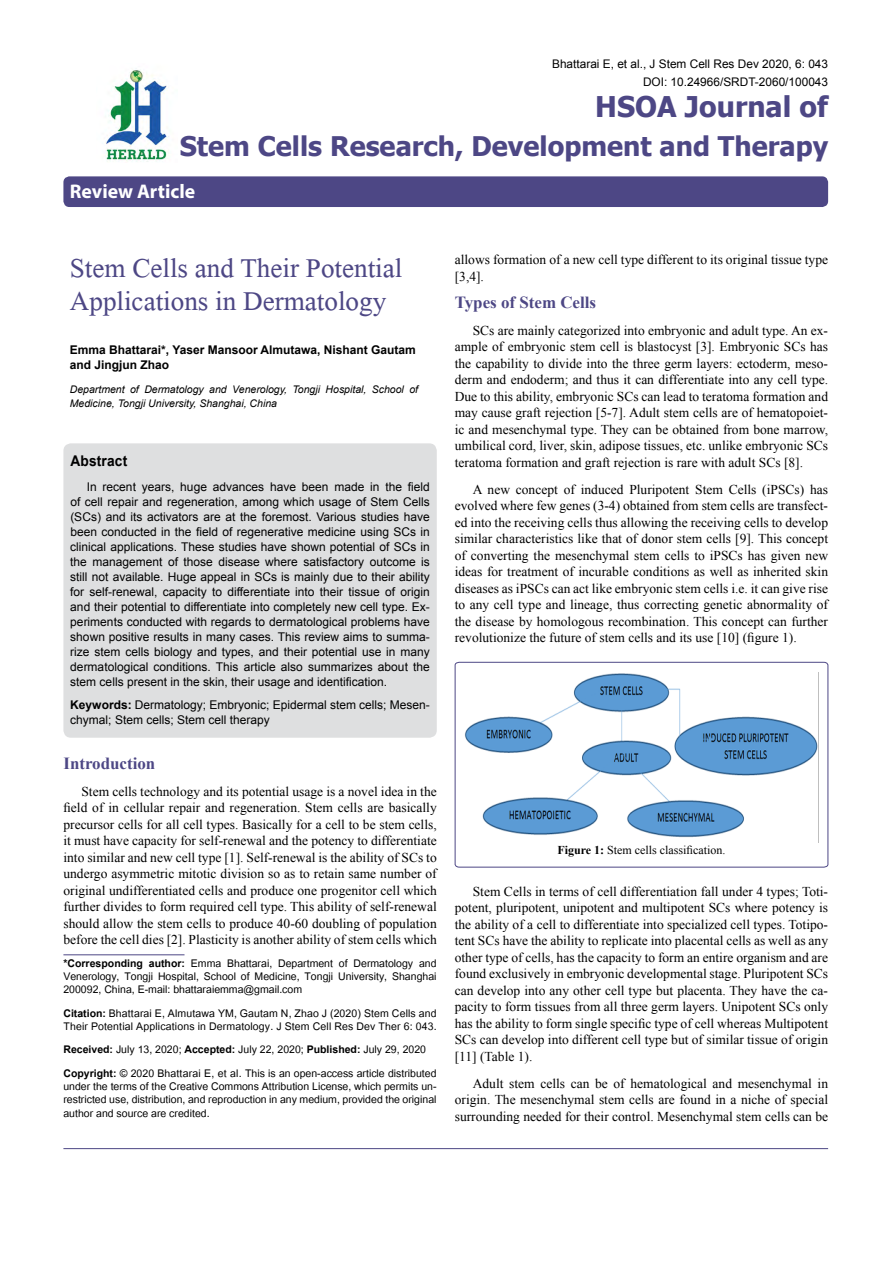
<style>
.page{position:relative;width:893px;height:1263px;background:#fff}
.page>*{position:absolute;margin:0;border:0;box-sizing:border-box;transform-origin:0 0}
.t1{font:40.5px/33px "Microsoft Himalaya";color:#4d4785}
.t2{font:700 28.5px "Tahoma";color:#4d4785}
.t3{font:700 27px "Tahoma";color:#4d4785}
.t4{font:700 19.8px "Myriad Hebrew";color:#fff}
.t5{font:700 16.95px "Times New Roman";color:#4d4785}
.t6{font:700 14.85px "Arial";letter-spacing:.015em;color:#000;scale:.93 1}
.t7{font:14.7px/13.2px "Utsaah";color:#000;text-align:justify}
.t8{font:13.5px/16.5px "Times New Roman";color:#000;text-align:justify}
.t9{font:12px/15px "Arial";color:#000;text-align:justify}
.t10{font:700 12px/15px "Arial";color:#000}
.t11{font:12px "Times New Roman";color:#000}
.t12{font:11.85px/18px "Arial";color:#000;text-align:right}
.t13{font:italic 10.5px/13.5px "Arial";color:#000}
.s1{font-weight:700}
</style>
<div class="page">
<div style="left:63px;top:176px;width:765px;height:31px;background:#4d4785;border-radius:6px"></div>
<hr style="left:63px;top:954px;width:121px;height:1px;background:#4d4785">
<img style="left:105px;top:70px;width:64px;height:92px">
<hr style="left:63px;top:1148px;width:765px;height:1px;background:#4d4785">
<div style="left:63px;top:443px;width:374px;height:295px;background:#dedfe0;border-radius:8px"></div>
<svg style="left:455px;top:662px;width:373px;height:205px"></svg>
<img style="left:464px;top:672px;width:354px;height:171px">
<p class="t12" style="left:552px;top:55px;width:277px">Bhattarai E, et al., J Stem Cell Res Dev 2020, 6: 043<br>DOI: 10.24966/SRDT-2060/100043</p>
<h2 class="t2" style="left:595px;top:87px;width:234px">HSOA Journal of</h2>
<h3 class="t3" style="left:180px;top:128px;width:650px">Stem Cells Research, Development and Therapy</h3>
<h3 class="t4" style="left:70px;top:180px;width:127px">Review Article</h3>
<h1 class="t1" style="left:70px;top:246px;width:334px">Stem Cells and Their Potential<br>Applications in Dermatology</h1>
<p class="t10" style="left:70px;top:343px;width:348px">Emma Bhattarai*, Yaser Mansoor Almutawa, Nishant Gautam and Jingjun Zhao</p>
<p class="t13" style="left:70px;top:383px;width:350px">Department of Dermatology and Venerology, Tongji Hospital, School of<br>Medicine, Tongji University, Shanghai, China</p>
<p class="t6" style="left:70px;top:451px;width:63px">Abstract</p>
<p class="t9" style="left:70px;top:480px;width:361px;text-indent:17px">In recent years, huge advances have been made in the field of cell repair and regeneration, among which usage of Stem Cells (SCs) and its activators are at the foremost. Various studies have been conducted in the field of regenerative medicine using SCs in clinical applications. These studies have shown potential of SCs in the management of those disease where satisfactory outcome is still not available. Huge appeal in SCs is mainly due to their ability for self-renewal, capacity to differentiate into their tissue of origin and their potential to differentiate into completely new cell type. Ex&shy;periments conducted with regards to dermatological problems have shown positive results in many cases. This review aims to summa&shy;rize stem cells biology and types, and their potential use in many dermatological conditions. This article also summarizes about the stem cells present in the skin, their usage and identification.</p>
<p class="t9" style="left:70px;top:697px;width:361px"><span class="s1">Keywords:</span> Dermatology; Embryonic; Epidermal stem cells; Mesen&shy;chymal; Stem cells; Stem cell therapy</p>
<p class="t5" style="left:63px;top:751px;width:93px">Introduction</p>
<p class="t8" style="left:63px;top:782px;width:375px;text-indent:18px">Stem cells technology and its potential usage is a novel idea in the field of in cellular repair and regeneration. Stem cells are basically precursor cells for all cell types. Basically for a cell to be stem cells, it must have capacity for self-renewal and the potency to differentiate into similar and new cell type [1]. Self-renewal is the ability of SCs to undergo asymmetric mitotic division so as to retain same number of original undifferentiated cells and produce one progenitor cell which further divides to form required cell type. This ability of self-renewal should allow the stem cells to produce 40-60 doubling of population before the cell dies [2]. Plasticity is another ability of stem cells which</p>
<p class="t7" style="left:63px;top:957px;width:375px"><span class="s1">*Corresponding author:</span> Emma Bhattarai, Department of Dermatology and Venerology, Tongji Hospital, School of Medicine, Tongji University, Shanghai 200092, China, E-mail: bhattaraiemma@gmail.com</p>
<p class="t7" style="left:63px;top:1008px;width:375px"><span class="s1">Citation:</span> Bhattarai E, Almutawa YM, Gautam N, Zhao J (2020) Stem Cells and<br>Their Potential Applications in Dermatology. J Stem Cell Res Dev Ther 6: 043.</p>
<p class="t7" style="left:63px;top:1038px;width:375px;line-height:24px"><span class="s1">Received:</span> July 13, 2020; <span class="s1">Accepted:</span> July 22, 2020; <span class="s1">Published:</span> July 29, 2020<br><span class="s1">Copyright:</span> © 2020 Bhattarai E, et al. This is an open-access article distributed</p>
<p class="t7" style="left:63px;top:1080px;width:375px">under the terms of the Creative Commons Attribution License, which permits un&shy;restricted use, distribution, and reproduction in any medium, provided the original author and source are credited.</p>
<p class="t8" style="left:455px;top:251px;width:375px">allows formation of a new cell type different to its original tissue type [3,4].</p>
<p class="t5" style="left:455px;top:290px;width:143px">Types of Stem Cells</p>
<p class="t8" style="left:455px;top:322px;width:375px;text-indent:18px">SCs are mainly categorized into embryonic and adult type. An ex&shy;ample of embryonic stem cell is blastocyst [3]. Embryonic SCs has the capability to divide into the three germ layers: ectoderm, meso&shy;derm and endoderm; and thus it can differentiate into any cell type.<br>Due to this ability, embryonic SCs can lead to teratoma formation and may cause graft rejection [5-7]. Adult stem cells are of hematopoiet&shy;ic and mesenchymal type. They can be obtained from bone marrow, umbilical cord, liver, skin, adipose tissues, etc. unlike embryonic SCs teratoma formation and graft rejection is rare with adult SCs [8].</p>
<p class="t8" style="left:455px;top:481px;width:375px;text-indent:18px">A new concept of induced Pluripotent Stem Cells (iPSCs) has evolved where few genes (3-4) obtained from stem cells are transfect&shy;ed into the receiving cells thus allowing the receiving cells to develop similar characteristics like that of donor stem cells [9]. This concept of converting the mesenchymal stem cells to iPSCs has given new ideas for treatment of incurable conditions as well as inherited skin diseases as iPSCs can act like embryonic stem cells i.e. it can give rise to any cell type and lineage, thus correcting genetic abnormality of the disease by homologous recombination. This concept can further revolutionize the future of stem cells and its use [10] (figure 1).</p>
<p class="t11" style="left:557px;top:842px;width:170px"><span class="s1">Figure 1:</span> Stem cells classification.</p>
<p class="t8" style="left:455px;top:883px;width:375px;text-indent:18px">Stem Cells in terms of cell differentiation fall under 4 types; Toti&shy;potent, pluripotent, unipotent and multipotent SCs where potency is the ability of a cell to differentiate into specialized cell types. Totipo&shy;tent SCs have the ability to replicate into placental cells as well as any other type of cells, has the capacity to form an entire organism and are found exclusively in embryonic developmental stage. Pluripotent SCs can develop into any other cell type but placenta. They have the ca&shy;pacity to form tissues from all three germ layers. Unipotent SCs only has the ability to form single specific type of cell whereas Multipotent SCs can develop into different cell type but of similar tissue of origin [11] (Table 1).</p>
<p class="t8" style="left:455px;top:1075px;width:375px;text-indent:18px">Adult stem cells can be of hematological and mesenchymal in origin. The mesenchymal stem cells are found in a niche of special surrounding needed for their control. Mesenchymal stem cells can be</p>
</div>
